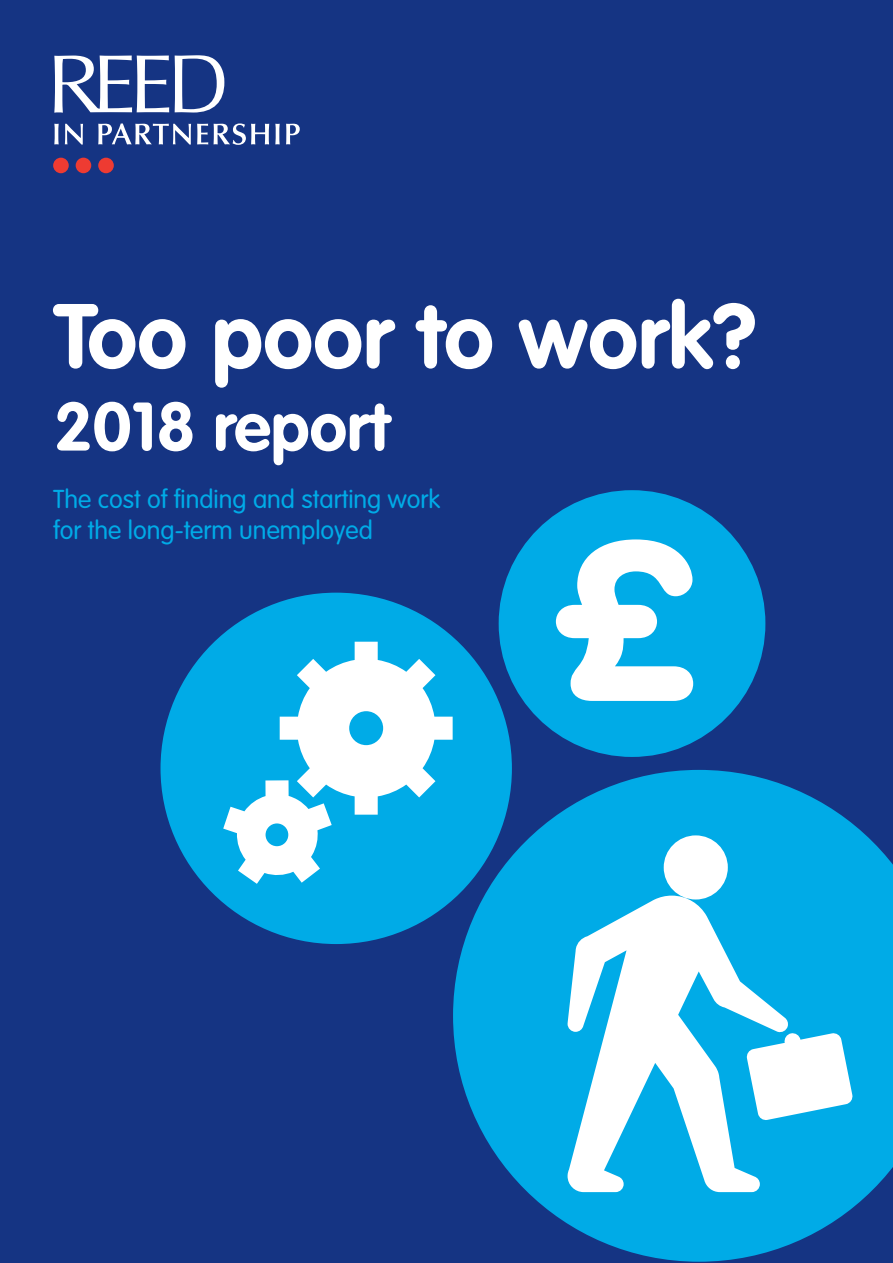
<style>
.page{position:relative;width:893px;height:1263px;background:#153483}
.page>*{position:absolute;margin:0;border:0;box-sizing:border-box;transform-origin:0 0}
.t1{font:900 221.7px "VAG Rounded";color:#fff}
.t2{font:700 90px "VAG Rounded";color:#fff}
.t3{font:700 67.5px "VAG Rounded";color:#fff}
.t4{font:300 25.5px/30.6px "VAG Rounded";color:#00abe7}
</style>
<div class="page">
<svg style="left:453px;top:770px;width:440px;height:492px;fill:#00abe7"></svg>
<svg style="left:54px;top:124px;width:5px;height:20px"></svg>
<svg style="left:65px;top:124px;width:18px;height:21px"></svg>
<svg style="left:98px;top:123px;width:93px;height:22px"></svg>
<svg style="left:197px;top:124px;width:11px;height:20px"></svg>
<svg style="left:214px;top:123px;width:55px;height:22px"></svg>
<svg style="left:275px;top:124px;width:5px;height:20px"></svg>
<svg style="left:286px;top:124px;width:14px;height:20px"></svg>
<svg style="left:175px;top:55px;width:49px;height:58px"></svg>
<svg style="left:54px;top:56px;width:115px;height:57px"></svg>
<div style="left:53px;top:158px;width:16px;height:15px;background:#ee3b32;border-radius:50%"></div>
<div style="left:76px;top:158px;width:15px;height:15px;background:#ee3b32;border-radius:50%"></div>
<div style="left:98px;top:158px;width:16px;height:15px;background:#ee3b32;border-radius:50%"></div>
<svg style="left:568px;top:835px;width:285px;height:357px;fill:#00abe7"></svg>
<div style="left:161px;top:593px;width:351px;height:351px;background:#00abe7;border-radius:50%"></div>
<div style="left:499px;top:490px;width:266px;height:267px;background:#00abe7;border-radius:50%"></div>
<svg style="left:223px;top:642px;width:230px;height:242px"></svg>
<p class="t2" style="left:54px;top:284px;width:704px">Too poor to work?</p>
<p class="t3" style="left:54px;top:387px;width:337px">2018 report</p>
<p class="t4" style="left:53px;top:484px;width:389px">The cost of finding and starting work for the long-term unemployed</p>
<p class="t1" style="left:553px;top:489px;width:141px">£</p>
</div>
